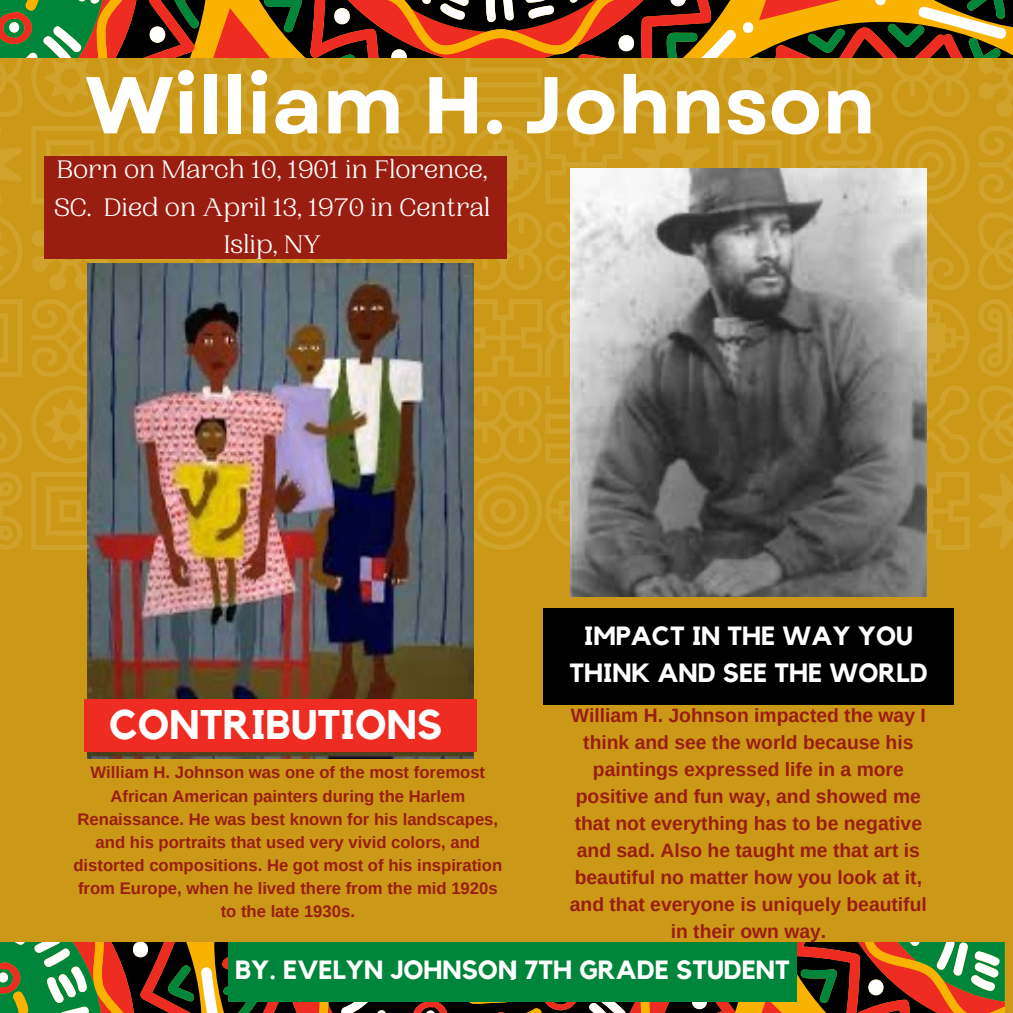
<style>
.page{position:relative;width:1013px;height:1013px;background:#fff}
.page>*{position:absolute;margin:0;border:0;box-sizing:border-box;transform-origin:0 0}
.t1{font:700 80.38px "Garet";color:#fff}
.t2{font:700 41.25px "Kollektif";color:#fff}
.t3{font:26.62px/37.2px "PP Woodland";color:#fff;text-align:center}
.t4{font:700 26.25px/36.5px "Kollektif";color:#fff;text-align:center}
.t5{font:700 19.25px/27px "Arimo";color:#9a1d11;text-align:center}
.t6{font:700 16.62px/23.1px "Arimo";color:#9a1d11;text-align:center}
</style>
<div class="page">
<div style="left:0;top:0;width:1012px;height:1012px;background:#cb9917"></div>
<svg style="left:378px;top:126px;width:77px;height:30px"></svg>
<svg style="left:292px;top:126px;width:76px;height:30px"></svg>
<svg style="left:206px;top:126px;width:75px;height:30px"></svg>
<svg style="left:118px;top:126px;width:78px;height:30px"></svg>
<svg style="left:0;top:127px;width:22px;height:75px"></svg>
<svg style="left:31px;top:126px;width:78px;height:78px"></svg>
<svg style="left:118px;top:258px;width:78px;height:6px"></svg>
<svg style="left:31px;top:230px;width:78px;height:60px"></svg>
<svg style="left:31px;top:299px;width:56px;height:78px"></svg>
<svg style="left:203px;top:258px;width:254px;height:6px"></svg>
<svg style="left:0;top:216px;width:23px;height:70px"></svg>
<svg style="left:0;top:299px;width:23px;height:78px"></svg>
<svg style="left:0;top:472px;width:23px;height:78px"></svg>
<svg style="left:0;top:407px;width:23px;height:56px"></svg>
<svg style="left:31px;top:386px;width:56px;height:77px"></svg>
<svg style="left:31px;top:472px;width:56px;height:78px"></svg>
<svg style="left:465px;top:126px;width:158px;height:78px"></svg>
<svg style="left:978px;top:126px;width:34px;height:78px"></svg>
<svg style="left:892px;top:126px;width:77px;height:78px"></svg>
<svg style="left:805px;top:126px;width:77px;height:42px"></svg>
<svg style="left:632px;top:126px;width:77px;height:42px"></svg>
<svg style="left:718px;top:126px;width:78px;height:42px"></svg>
<svg style="left:978px;top:299px;width:34px;height:78px"></svg>
<svg style="left:926px;top:212px;width:86px;height:78px"></svg>
<svg style="left:474px;top:299px;width:96px;height:78px"></svg>
<svg style="left:926px;top:299px;width:43px;height:78px"></svg>
<svg style="left:464px;top:212px;width:106px;height:78px"></svg>
<svg style="left:474px;top:386px;width:96px;height:77px"></svg>
<svg style="left:926px;top:472px;width:43px;height:78px"></svg>
<svg style="left:926px;top:385px;width:86px;height:78px"></svg>
<svg style="left:978px;top:472px;width:34px;height:78px"></svg>
<svg style="left:474px;top:472px;width:96px;height:78px"></svg>
<img style="left:570px;top:168px;width:356px;height:428px">
<div style="left:44px;top:156px;width:462px;height:102px;background:#9a1d11"></div>
<img style="left:87px;top:264px;width:387px;height:494px">
<svg style="left:0;top:0;width:1012px;height:117px"></svg>
<svg style="left:0;top:942px;width:1004px;height:70px"></svg>
<div style="left:228px;top:942px;width:568px;height:59px;background:#00863a"></div>
<div style="left:543px;top:608px;width:410px;height:96px;background:#000"></div>
<div style="left:84px;top:699px;width:393px;height:52px;background:#ef2c22"></div>
<h1 class="t1" style="left:85px;top:47px;width:792px">William H. Johnson</h1>
<h3 class="t3" style="left:54px;top:152px;width:437px">Born on March 10, 1901 in Florence,<br>SC. Died on April 13, 1970 in Central<br>Islip, NY</h3>
<h2 class="t2" style="left:109px;top:705px;width:334px">CONTRIBUTIONS</h2>
<p class="t6" style="left:73px;top:761px;width:430px">William H. Johnson was one of the most foremost African American painters during the Harlem Renaissance. He was best known for his landscapes, and his portraits that used very vivid colors, and distorted compositions. He got most of his inspiration from Europe, when he lived there from the mid 1920s to the late 1930s.</p>
<h3 class="t4" style="left:569px;top:619px;width:359px">IMPACT IN THE WAY YOU<br>THINK AND SEE THE WORLD</h3>
<p class="t5" style="left:570px;top:701px;width:358px">William H. Johnson impacted the way I think and see the world because his paintings expressed life in a more positive and fun way, and showed me that not everything has to be negative and sad. Also he taught me that art is beautiful no matter how you look at it, and that everyone is uniquely beautiful in their own way.</p>
<h3 class="t4" style="left:235px;top:953px;width:556px">BY. EVELYN JOHNSON 7TH GRADE STUDENT</h3>
<h3 class="t3" style="left:509px;top:953px;width:8px">I</h3>
</div>
